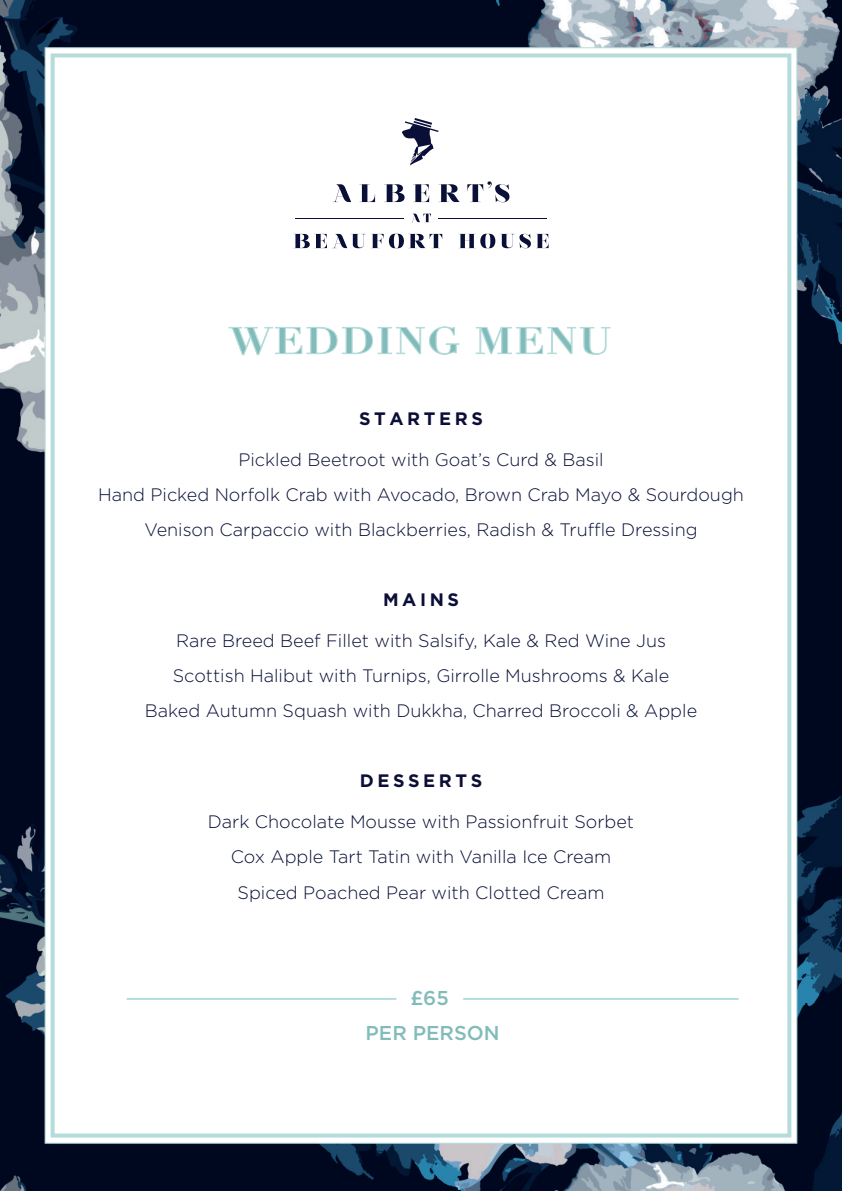
<style>
.page{position:relative;width:842px;height:1191px;background:#fff}
.page>*{position:absolute;margin:0;border:0;box-sizing:border-box;transform-origin:0 0}
.t1{font:700 36.8px "Didot";letter-spacing:.05em;color:#82bcba;scale:1.11 1}
.t2{font:500 20px/35px "Gotham";color:#82bcba;text-align:center}
.t3{font:300 18px/35px "Gotham";color:#090f37;text-align:center}
.t4{font:700 18px "Gotham";letter-spacing:.2em;color:#0b0e36}
</style>
<div class="page">
<img style="left:0;top:0;width:842px;height:1191px">
<div style="left:45px;top:47px;width:752px;height:1096px;background:#fff;border:1px solid #b3dcdb"></div>
<svg style="left:332px;top:184px;width:19px;height:18px"></svg>
<svg style="left:359px;top:184px;width:16px;height:18px"></svg>
<svg style="left:384px;top:184px;width:20px;height:18px"></svg>
<svg style="left:413px;top:184px;width:16px;height:18px"></svg>
<svg style="left:438px;top:184px;width:22px;height:18px"></svg>
<svg style="left:467px;top:181px;width:42px;height:21px"></svg>
<svg style="left:402px;top:118px;width:36px;height:48px"></svg>
<svg style="left:412px;top:214px;width:19px;height:8px"></svg>
<svg style="left:293px;top:234px;width:90px;height:14px"></svg>
<svg style="left:389px;top:234px;width:53px;height:14px"></svg>
<svg style="left:459px;top:234px;width:89px;height:14px"></svg>
<hr style="left:295px;top:218px;width:109px;height:1px;background:#090f37">
<hr style="left:438px;top:218px;width:108px;height:1px;background:#090f37">
<div style="left:51px;top:53px;width:740px;height:1084px;border:4px solid #b3dcdb"></div>
<hr style="left:127px;top:998px;width:269px;height:2px;background:#b3dcdb">
<hr style="left:463px;top:998px;width:275px;height:2px;background:#b3dcdb">
<svg style="left:229px;top:326px;width:230px;height:29px"></svg>
<svg style="left:476px;top:327px;width:134px;height:28px"></svg>
<h1 class="t1" style="left:229px;top:317px;width:345px">WEDDING MENU</h1>
<p class="t4" style="left:359px;top:408px;width:125px">STARTERS</p>
<p class="t3" style="left:98px;top:442px;width:647px">Pickled Beetroot with Goat’s Curd &amp; Basil<br>Hand Picked Norfolk Crab with Avocado, Brown Crab Mayo &amp; Sourdough<br>Venison Carpaccio with Blackberries, Radish &amp; Truffle Dressing</p>
<p class="t4" style="left:383px;top:589px;width:77px">MAINS</p>
<p class="t3" style="left:145px;top:623px;width:554px">Rare Breed Beef Fillet with Salsify, Kale &amp; Red Wine Jus<br>Scottish Halibut with Turnips, Girrolle Mushrooms &amp; Kale<br>Baked Autumn Squash with Dukkha, Charred Broccoli &amp; Apple</p>
<p class="t4" style="left:360px;top:770px;width:124px">DESSERTS</p>
<p class="t3" style="left:208px;top:804px;width:428px">Dark Chocolate Mousse with Passionfruit Sorbet<br>Cox Apple Tart Tatin with Vanilla Ice Cream<br>Spiced Poached Pear with Clotted Cream</p>
<p class="t2" style="left:365px;top:980px;width:136px">£65<br>PER PERSON</p>
</div>
